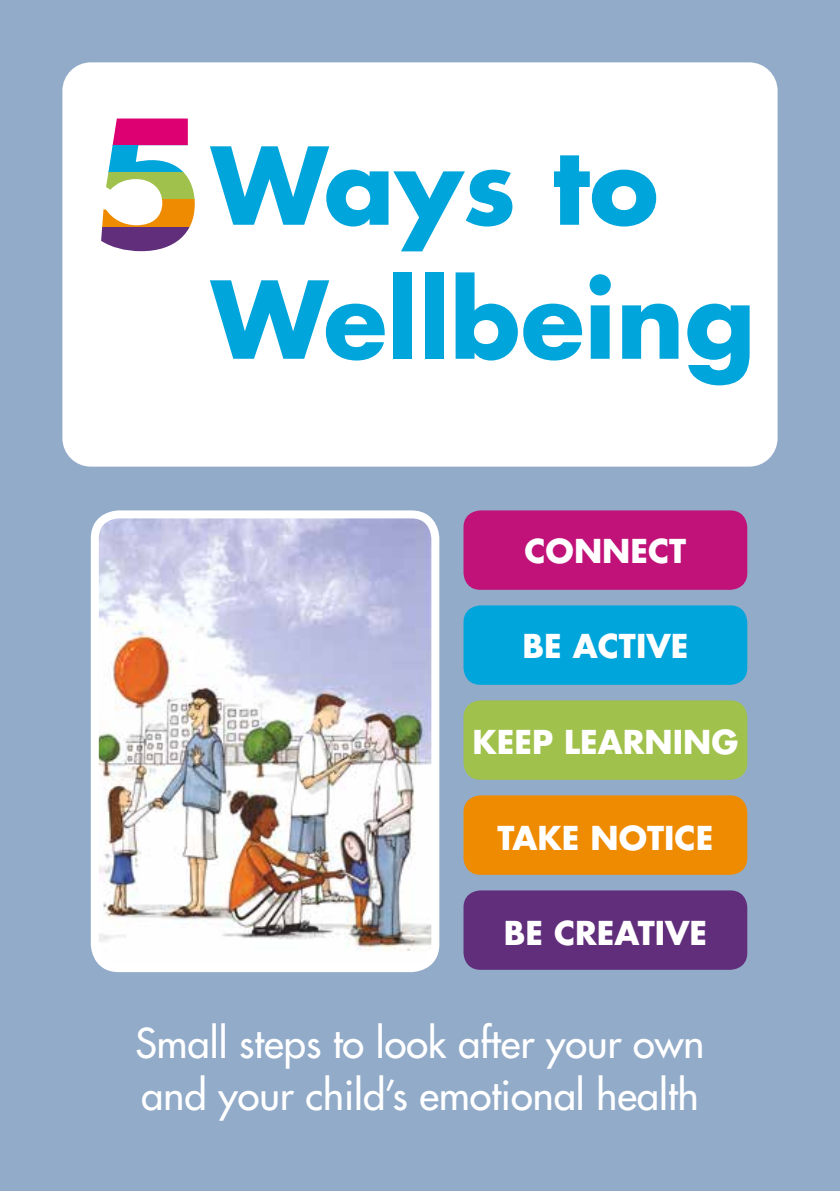
<style>
.page{position:relative;width:840px;height:1191px;background:#fff}
.page>*{position:absolute;margin:0;border:0;box-sizing:border-box;transform-origin:0 0}
.t1{font:700 104px/134px "Futura LT";color:#00a5db}
.t2{font:40px/52px "Futura LT";color:#fff}
.t3{font:700 32px "Futura LT";color:#fff}
</style>
<div class="page">
<div style="left:0;top:0;width:839px;height:1191px;background:#92abc8"></div>
<div style="left:62px;top:62px;width:715px;height:404px;background:#fff;border-radius:28px"></div>
<svg style="left:112px;top:118px;width:76px;height:27px;background:#de0e79"></svg>
<svg style="left:108px;top:145px;width:80px;height:27px;fill:#00a5db"></svg>
<svg style="left:106px;top:172px;width:89px;height:28px;fill:#a1c14d"></svg>
<svg style="left:102px;top:200px;width:93px;height:27px"></svg>
<svg style="left:101px;top:227px;width:89px;height:24px;fill:#612e7c"></svg>
<div style="left:463px;top:510px;width:283px;height:80px;background:#c01279;border-radius:17px"></div>
<div style="left:463px;top:605px;width:283px;height:80px;background:#00a5db;border-radius:17px"></div>
<div style="left:463px;top:700px;width:283px;height:80px;background:#a1c14d;border-radius:17px"></div>
<div style="left:463px;top:795px;width:283px;height:79px;background:#ef8b00;border-radius:17px"></div>
<div style="left:463px;top:890px;width:283px;height:79px;background:#612e7c;border-radius:17px"></div>
<img style="left:100px;top:519px;width:330px;height:444px">
<div style="left:91px;top:510px;width:348px;height:462px;border:8px solid #fff;border-radius:24px"></div>
<h1 class="t1" style="left:211px;top:117px;width:545px">Ways to<br>Wellbeing</h1>
<p class="t3" style="left:524px;top:529px;width:163px">CONNECT</p>
<p class="t3" style="left:522px;top:625px;width:167px">BE ACTIVE</p>
<p class="t3" style="left:472px;top:720px;width:267px">KEEP LEARNING</p>
<p class="t3" style="left:497px;top:816px;width:217px">TAKE NOTICE</p>
<p class="t3" style="left:503px;top:911px;width:205px">BE CREATIVE</p>
<p class="t2" style="left:135px;top:1016px;width:570px">Small steps to look after your own and your child’s emotional health</p>
</div>
